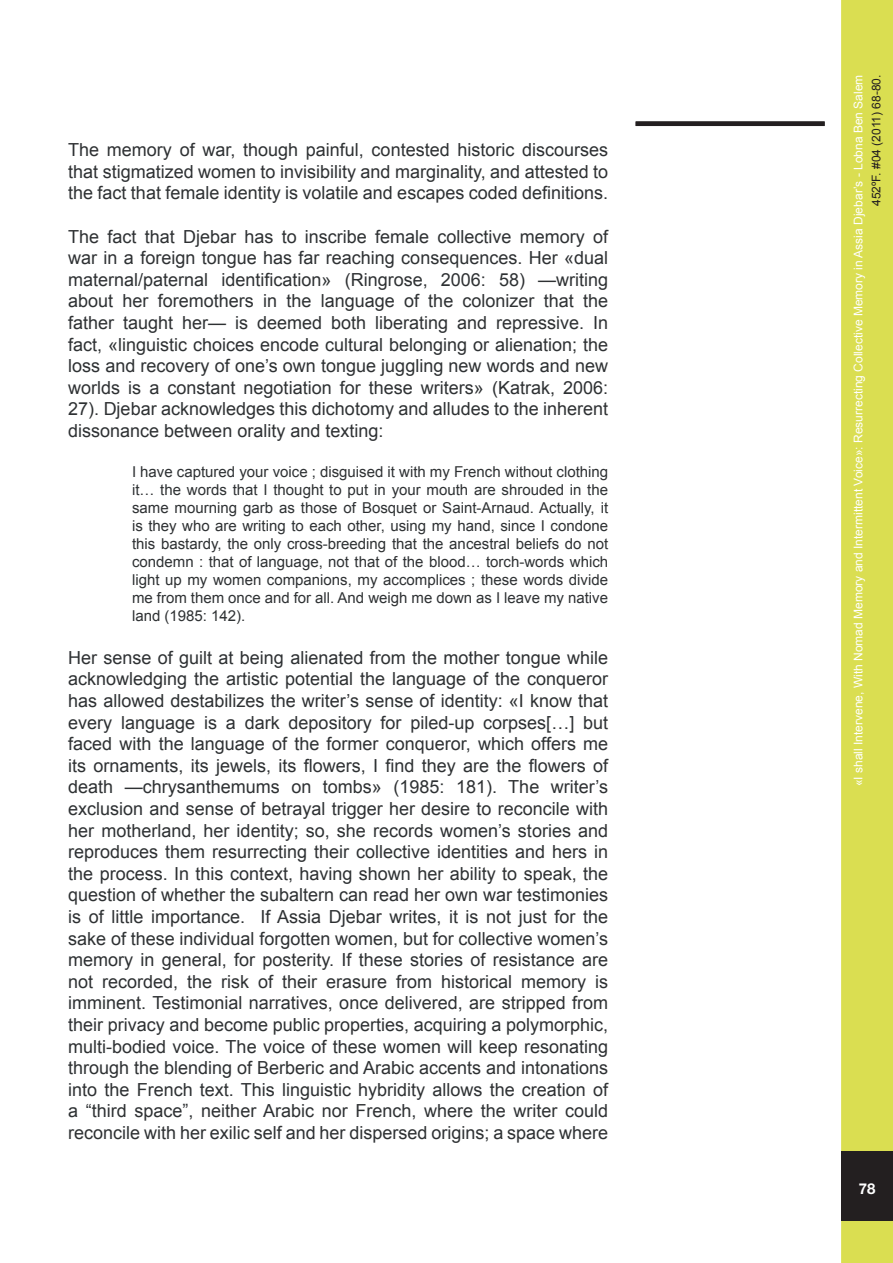
<style>
.page{position:relative;width:893px;height:1263px;background:#fff}
.page>*{position:absolute;margin:0;border:0;box-sizing:border-box;transform-origin:0 0}
.t1{font:18px/21.6px "Arial";color:#2e3133;text-align:justify}
.t2{font:15px/18px "Arial";color:#2e3133;text-align:justify}
.t3{font:700 15px "Helvetica Neue";color:#fff}
.t4{font:12px "Arial";color:#fff}
.t5{font:12px "Arial";color:#231f20}
</style>
<div class="page">
<div style="left:843px;top:2px;width:48px;height:1259px;background:#dade51"></div>
<div style="left:841px;top:0;width:52px;height:1263px;border:3px solid #dade51"></div>
<div style="left:841px;top:1151px;width:52px;height:70px;background:#231f20"></div>
<div style="left:636px;top:121px;width:189px;height:5px;background:#231f20"></div>
<p class="t1" style="left:68px;top:139px;width:541px">The memory of war, though painful, contested historic discourses that stigmatized women to invisibility and marginality, and attested to the fact that female identity is volatile and escapes coded definitions.</p>
<p class="t1" style="left:68px;top:226px;width:541px">The fact that Djebar has to inscribe female collective memory of war in a foreign tongue has far reaching consequences. Her «dual maternal/paternal identification» (Ringrose, 2006: 58) —writing about her foremothers in the language of the colonizer that the father taught her— is deemed both liberating and repressive. In fact, «linguistic choices encode cultural belonging or alienation; the loss and recovery of one’s own tongue juggling new words and new worlds is a constant negotiation for these writers» (Katrak, 2006:<br>27). Djebar acknowledges this dichotomy and alludes to the inherent dissonance between orality and texting:</p>
<p class="t2" style="left:132px;top:462px;width:478px">I have captured your voice ; disguised it with my French without clothing it… the words that I thought to put in your mouth are shrouded in the same mourning garb as those of Bosquet or Saint-Arnaud. Actually, it is they who are writing to each other, using my hand, since I condone this bastardy, the only cross-breeding that the ancestral beliefs do not condemn : that of language, not that of the blood… torch-words which light up my women companions, my accomplices ; these words divide me from them once and for all. And weigh me down as I leave my native land (1985: 142).</p>
<p class="t1" style="left:68px;top:647px;width:541px">Her sense of guilt at being alienated from the mother tongue while acknowledging the artistic potential the language of the conqueror has allowed destabilizes the writer’s sense of identity: «I know that every language is a dark depository for piled-up corpses[…] but faced with the language of the former conqueror, which offers me its ornaments, its jewels, its flowers, I find they are the flowers of death —chrysanthemums on tombs» (1985: 181). The writer’s exclusion and sense of betrayal trigger her desire to reconcile with her motherland, her identity; so, she records women’s stories and reproduces them resurrecting their collective identities and hers in the process. In this context, having shown her ability to speak, the question of whether the subaltern can read her own war testimonies is of little importance. If Assia Djebar writes, it is not just for the sake of these individual forgotten women, but for collective women’s memory in general, for posterity. If these stories of resistance are not recorded, the risk of their erasure from historical memory is imminent. Testimonial narratives, once delivered, are stripped from their privacy and become public properties, acquiring a polymorphic, multi-bodied voice. The voice of these women will keep resonating through the blending of Berberic and Arabic accents and intonations into the French text. This linguistic hybridity allows the creation of a “third space”, neither Arabic nor French, where the writer could reconcile with her exilic self and her dispersed origins; a space where</p>
<p class="t4" style="left:850px;top:786px;width:713px;rotate:-90deg">«I shall Intervene, With Nomad Memory and Intermittent Voice»: Resurrecting Collective Memory in Assia Djebar’s - Lobna Ben Salem</p>
<p class="t5" style="left:868px;top:206px;width:133px;rotate:-90deg">452ºF. #04 (2011) 68-80.</p>
<p class="t3" style="left:859px;top:1179px;width:18px">78</p>
</div>
